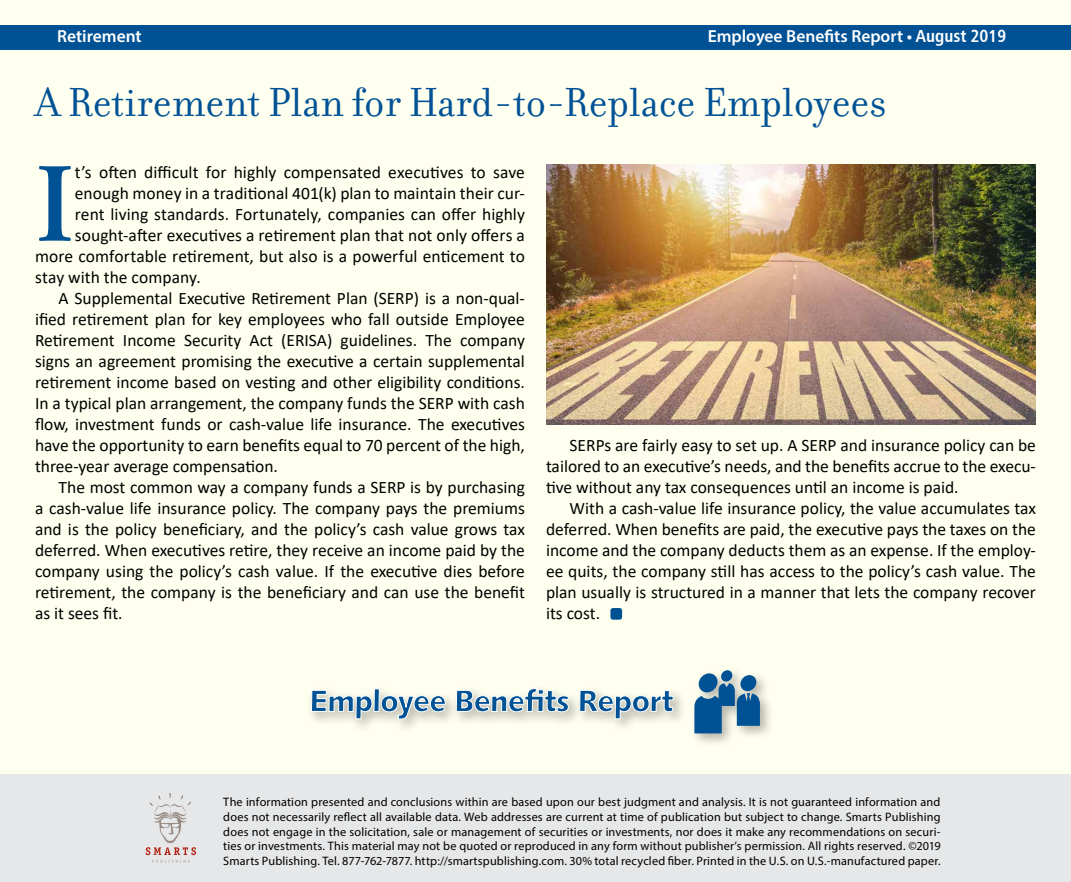
<style>
.page{position:relative;width:1071px;height:882px;background:#fff}
.page>*{position:absolute;margin:0;border:0;box-sizing:border-box;transform-origin:0 0}
.t1{font:600 112.52px "Adobe Garamond Pro";color:#005295}
.t2{font:43.75px "Filosofia";color:#005295}
.t3{font:17.5px/21px "Calibri";color:#000;text-align:justify}
.t4{font:600 17.5px "Myriad Pro";color:#fff}
.t5{font:12.25px/14.7px "Myriad Pro";letter-spacing:.01em;color:#000;text-align:justify}
.s1{font-family:"Humanist 777 BT Bold Condensed B";font-weight:400}
</style>
<div class="page">
<div style="left:1px;top:1px;width:1070px;height:881px;background:#fffff0"></div>
<div style="left:0;top:25px;width:1071px;height:24px;background:#005295"></div>
<div style="left:0;top:775px;width:1071px;height:107px;background:#e6e7e8"></div>
<svg style="left:146px;top:793px;width:50px;height:70px"></svg>
<img style="left:546px;top:164px;width:490px;height:260px">
<div style="left:307px;top:684px;width:381px;height:50px;background:#000;opacity:.3"></div>
<svg style="left:311px;top:688px;width:363px;height:32px"></svg>
<div style="left:690px;top:666px;width:84px;height:82px;background:#000;opacity:.3"></div>
<div style="left:698px;top:673px;width:20px;height:20px;background:#005295;border-radius:50%"></div>
<div style="left:721px;top:670px;width:11px;height:12px;background:#005295;border-radius:50%"></div>
<div style="left:740px;top:675px;width:17px;height:16px;background:#005295;border-radius:50%"></div>
<svg style="left:694px;top:683px;width:66px;height:50px;background:#4980a8"></svg>
<div style="left:610px;top:608px;width:12px;height:12px;background:#005295;border-radius:3px"></div>
<p class="t4" style="left:57px;top:25px;width:86px">Retirement</p>
<p class="t4" style="left:708px;top:25px;width:300px">Employee Benefits Report • <span class="s1">August 2019</span></p>
<h2 class="t2" style="left:35px;top:78px;width:853px">A Retirement Plan for Hard-to-Replace Employees</h2>
<h1 class="t1" style="left:35px;top:140px;width:41px">I</h1>
<p class="t3" style="left:75px;top:161px;width:452px">t’s often difficult for highly compensated executives to save</p>
<p class="t3" style="left:75px;top:182px;width:452px">enough money in a traditional 401(k) plan to maintain their cur-</p>
<p class="t3" style="left:75px;top:203px;width:452px">rent living standards. Fortunately, companies can offer highly</p>
<p class="t3" style="left:75px;top:224px;width:452px">sought-after executives a retirement plan that not only offers a</p>
<p class="t3" style="left:35px;top:245px;width:491px">more comfortable retirement, but also is a powerful enticement to</p>
<p class="t3" style="left:35px;top:266px;width:167px">stay with the company.</p>
<p class="t3" style="left:59px;top:287px;width:468px">A Supplemental Executive Retirement Plan (SERP) is a non-qual-</p>
<p class="t3" style="left:35px;top:308px;width:492px">ified retirement plan for key employees who fall outside Employee</p>
<p class="t3" style="left:35px;top:329px;width:492px">Retirement Income Security Act (ERISA) guidelines. The company</p>
<p class="t3" style="left:35px;top:350px;width:491px">signs an agreement promising the executive a certain supplemental</p>
<p class="t3" style="left:35px;top:371px;width:491px">retirement income based on vesting and other eligibility conditions.</p>
<p class="t3" style="left:35px;top:392px;width:491px">In a typical plan arrangement, the company funds the SERP with cash</p>
<p class="t3" style="left:35px;top:413px;width:492px">flow, investment funds or cash-value life insurance. The executives</p>
<p class="t3" style="left:35px;top:434px;width:491px">have the opportunity to earn benefits equal to 70 percent of the high,</p>
<p class="t3" style="left:35px;top:455px;width:244px">three-year average compensation.</p>
<p class="t3" style="left:59px;top:476px;width:468px">The most common way a company funds a SERP is by purchasing</p>
<p class="t3" style="left:35px;top:497px;width:491px">a cash-value life insurance policy. The company pays the premiums</p>
<p class="t3" style="left:35px;top:518px;width:491px">and is the policy beneficiary, and the policy’s cash value grows tax</p>
<p class="t3" style="left:35px;top:539px;width:492px">deferred. When executives retire, they receive an income paid by the</p>
<p class="t3" style="left:35px;top:560px;width:492px">company using the policy’s cash value. If the executive dies before</p>
<p class="t3" style="left:35px;top:581px;width:491px">retirement, the company is the beneficiary and can use the benefit</p>
<p class="t3" style="left:35px;top:602px;width:89px">as it sees fit.</p>
<p class="t3" style="left:546px;top:434px;width:492px;text-indent:24px">SERPs are fairly easy to set up. A SERP and insurance policy can be tailored to an executive’s needs, and the benefits accrue to the execu&shy;tive without any tax consequences until an income is paid.</p>
<p class="t3" style="left:546px;top:497px;width:492px;text-indent:24px">With a cash-value life insurance policy, the value accumulates tax deferred. When benefits are paid, the executive pays the taxes on the income and the company deducts them as an expense. If the employ&shy;ee quits, the company still has access to the policy’s cash value. The plan usually is structured in a manner that lets the company recover its cost.</p>
<p class="t5" style="left:223px;top:794px;width:719px">The information presented and conclusions within are based upon our best judgment and analysis. It is not guaranteed information and does not necessarily reflect all available data. Web addresses are current at time of publication but subject to change. Smarts Publishing does not engage in the solicitation, sale or management of securities or investments, nor does it make any recommendations on securi&shy;ties or investments. This material may not be quoted or reproduced in any form without publisher’s permission. All rights reserved. ©2019<br>Smarts Publishing. Tel. 877-762-7877. http://smartspublishing.com. 30% total recycled fiber. Printed in the U.S. on U.S.-manufactured paper.</p>
</div>
